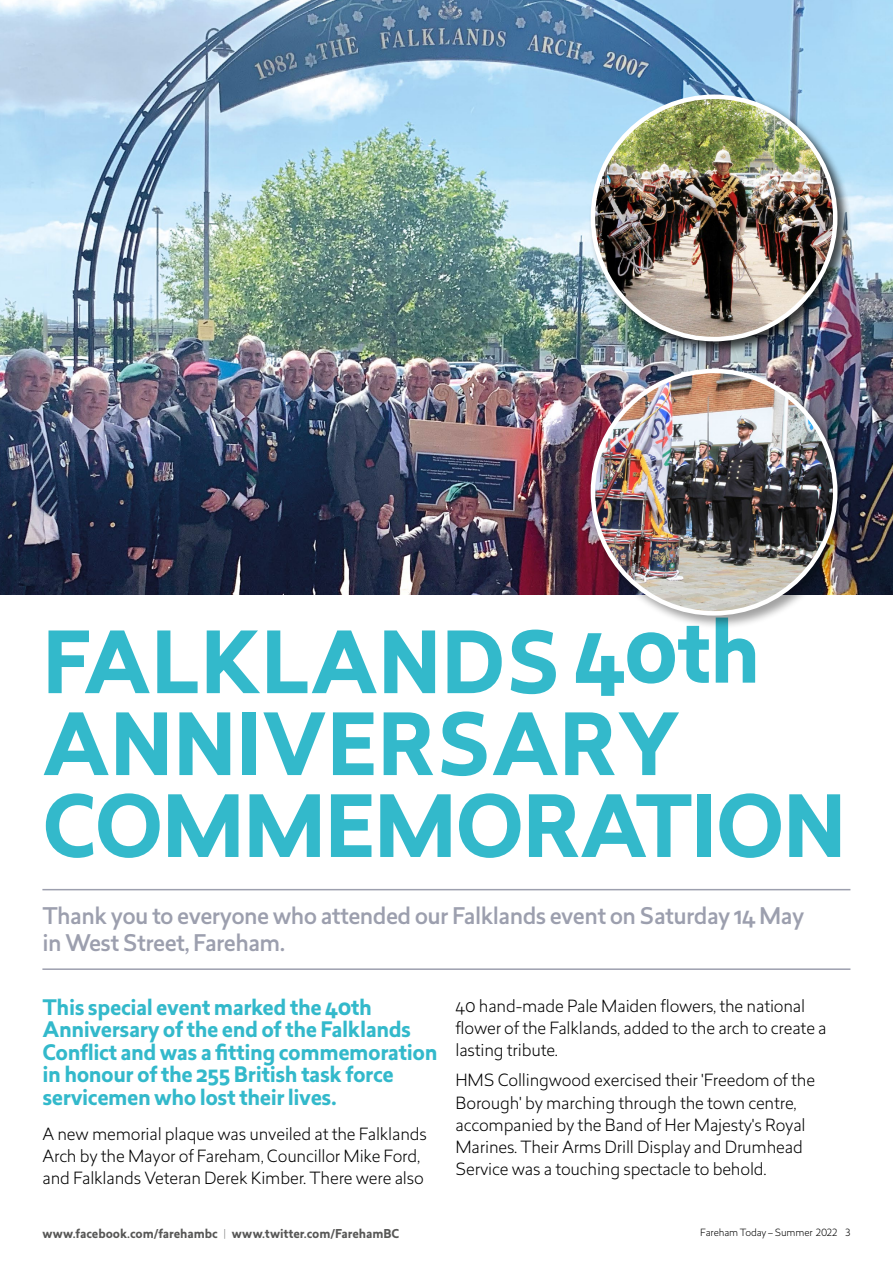
<style>
.page{position:relative;width:893px;height:1263px;background:#fff}
.page>*{position:absolute;margin:0;border:0;box-sizing:border-box;transform-origin:0 0}
.body_big_11pt_light{font:700 83.7px/81.9px "Revisal";color:#33b9cb}
.body_big_11pt_light-2{font:500 22.5px/27px "Revisal";letter-spacing:-.025em;color:#9c9fae}
.body_big_11pt_light-3{font:700 21px/22.5px "Revisal";letter-spacing:-.02em;color:#33b9cb}
.body_big_11pt_light-4{font:300 16.5px/22.2px "Revisal";letter-spacing:-.01em;color:#000}
.t1{font:700 12px "Revisal";letter-spacing:-.005em;color:#575756}
.t2{font:300 9.75px "Revisal";letter-spacing:-.01em;color:#000}
.s1{font-weight:500}
.s2{font-weight:100}
</style>
<div class="page">
<img style="left:0;top:0;width:893px;height:594px">
<div style="left:589px;top:367px;width:262px;height:263px;background:#000;opacity:.37"></div>
<img style="left:593px;top:371px;width:242px;height:242px;border-radius:121px">
<div style="left:589px;top:92px;width:262px;height:263px;background:#000;opacity:.7"></div>
<img style="left:593px;top:97px;width:242px;height:242px;border-radius:121px">
<hr style="left:42px;top:889px;width:808px;height:1px;background:#9c9fae">
<hr style="left:42px;top:968px;width:808px;height:2px;background:#9c9fae">
<p class="body_big_11pt_light" style="left:42px;top:623px;width:806px">FALKLANDS 40th<br>ANNIVERSARY<br>COMMEMORATION</p>
<p class="body_big_11pt_light-2" style="left:42px;top:903px;width:763px">Thank you to everyone who attended our Falklands event on Saturday 14 May in West Street, Fareham.</p>
<p class="body_big_11pt_light-3" style="left:43px;top:996px;width:397px">This special event marked the 40th Anniversary of the end of the Falklands Conflict and was a fitting commemoration in honour of the 255 British task force servicemen who lost their lives.</p>
<p class="body_big_11pt_light-4" style="left:43px;top:1122px;width:386px">A new memorial plaque was unveiled at the Falklands<br>Arch by the Mayor of Fareham, Councillor Mike Ford, and Falklands Veteran Derek Kimber. There were also</p>
<p class="body_big_11pt_light-4" style="left:455px;top:994px;width:373px">40 hand-made Pale Maiden flowers, the national flower of the Falklands, added to the arch to create a lasting tribute.</p>
<p class="body_big_11pt_light-4" style="left:455px;top:1069px;width:361px">HMS Collingwood exercised their 'Freedom of the Borough' by marching through the town centre, accompanied by the Band of Her Majesty's Royal Marines. Their Arms Drill Display and Drumhead Service was a touching spectacle to behold.</p>
<p class="t1" style="left:43px;top:1225px;width:358px">www<span class="s1">.</span>facebook<span class="s1">.</span>com<span class="s1">/</span>farehambc <span class="s2">|</span> www<span class="s1">.</span>twitter<span class="s1">.</span>com<span class="s1">/</span>FarehamBC</p>
<p class="t2" style="left:700px;top:1226px;width:152px">Fareham Today – Summer 2022 3</p>
</div>
